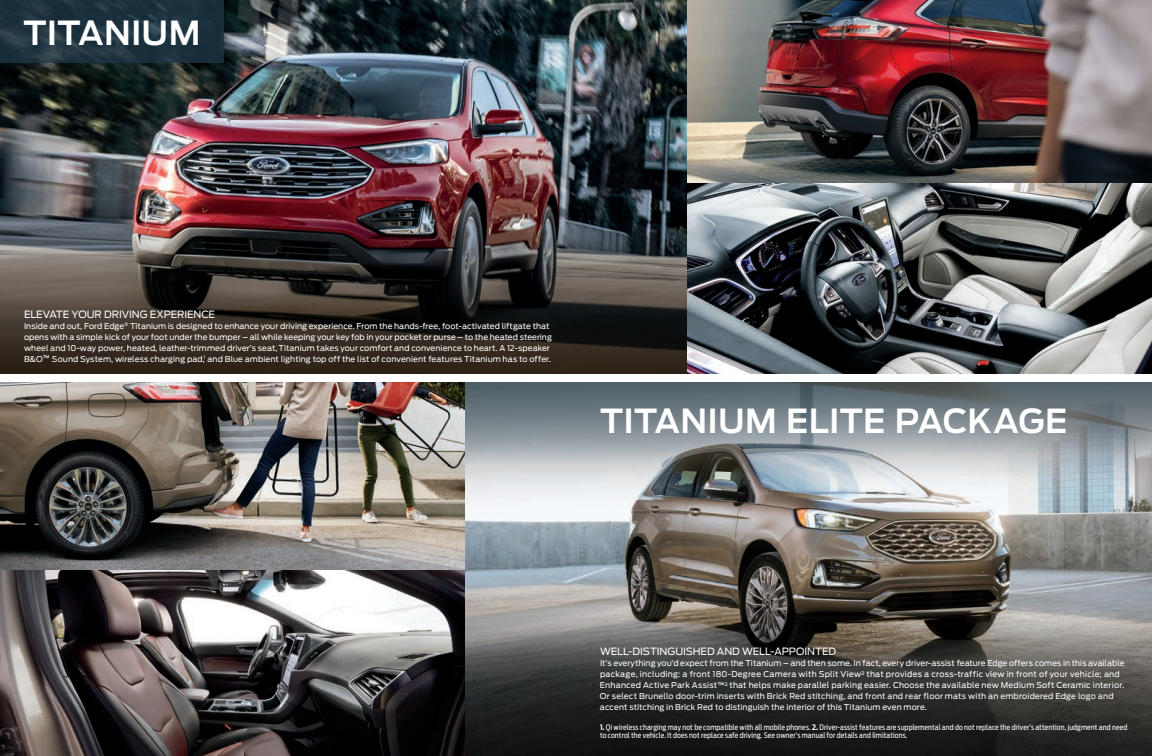
<style>
.page{position:relative;width:1152px;height:756px;background:#fff}
.page>*{position:absolute;margin:0;border:0;box-sizing:border-box;transform-origin:0 0}
.t1{font:600 33px "Ford Antenna";letter-spacing:.005em;color:#fff}
.t2{font:10px "Ford Antenna";letter-spacing:-.005em;color:#fff}
.t3{font:8px/11px "Ford Antenna";letter-spacing:.01em;color:#fff}
.t4{font:7.5px/8.5px "Ford Antenna Cond";letter-spacing:.015em;color:#fff}
.s1{font-weight:500;font-size:6.5px}
.s2{font-weight:700}
</style>
<div class="page">
<img style="left:0;top:0;width:1152px;height:374px">
<img style="left:0;top:382px;width:1152px;height:374px">
<svg style="left:465px;top:585px;width:687px;height:171px;background:#474644"></svg>
<svg style="left:465px;top:382px;width:687px;height:90px;background:#848e93"></svg>
<svg style="left:0;top:210px;width:687px;height:164px;background:#3d3431"></svg>
<svg style="left:0;top:0;width:224px;height:63px;background:#1e323f"></svg>
<h2 class="t1" style="left:24px;top:3px;width:178px">TITANIUM</h2>
<h3 class="t2" style="left:24px;top:305px;width:193px">ELEVATE YOUR DRIVING EXPERIENCE</h3>
<p class="t3" style="left:24px;top:319px;width:529px">Inside and out, Ford Edge<sup>®</sup> Titanium is designed to enhance your driving experience. From the hands-free, foot-activated liftgate that opens with a simple kick of your foot under the bumper – all while keeping your key fob in your pocket or purse – to the heated steering wheel and 10-way power, heated, leather-trimmed driver’s seat, Titanium takes your comfort and convenience to heart. A 12-speaker B&amp;O<span class="s1">™</span> Sound System, wireless charging pad,<sup>1</sup> and Blue ambient lighting top off the list of convenient features Titanium has to offer.</p>
<h2 class="t1" style="left:600px;top:392px;width:469px">TITANIUM ELITE PACKAGE</h2>
<h3 class="t2" style="left:600px;top:643px;width:238px">WELL-DISTINGUISHED AND WELL-APPOINTED</h3>
<p class="t3" style="left:600px;top:657px;width:526px">It’s everything you’d expect from the Titanium – and then some. In fact, every driver-assist feature Edge offers comes in this available package, including: a front 180-Degree Camera with Split View<sup>2</sup> that provides a cross-traffic view in front of your vehicle; and Enhanced Active Park Assist<span class="s1">™</span><sup>2</sup> that helps make parallel parking easier. Choose the available new Medium Soft Ceramic interior.<br>Or select Brunello door-trim inserts with Brick Red stitching, and front and rear floor mats with an embroidered Edge logo and accent stitching in Brick Red to distinguish the interior of this Titanium even more.</p>
<p class="t4" style="left:600px;top:722px;width:529px"><span class="s2">1.</span> Qi wireless charging may not be compatible with all mobile phones. <span class="s2">2.</span> Driver-assist features are supplemental and do not replace the driver’s attention, judgment and need to control the vehicle. It does not replace safe driving. See owner’s manual for details and limitations.</p>
</div>
